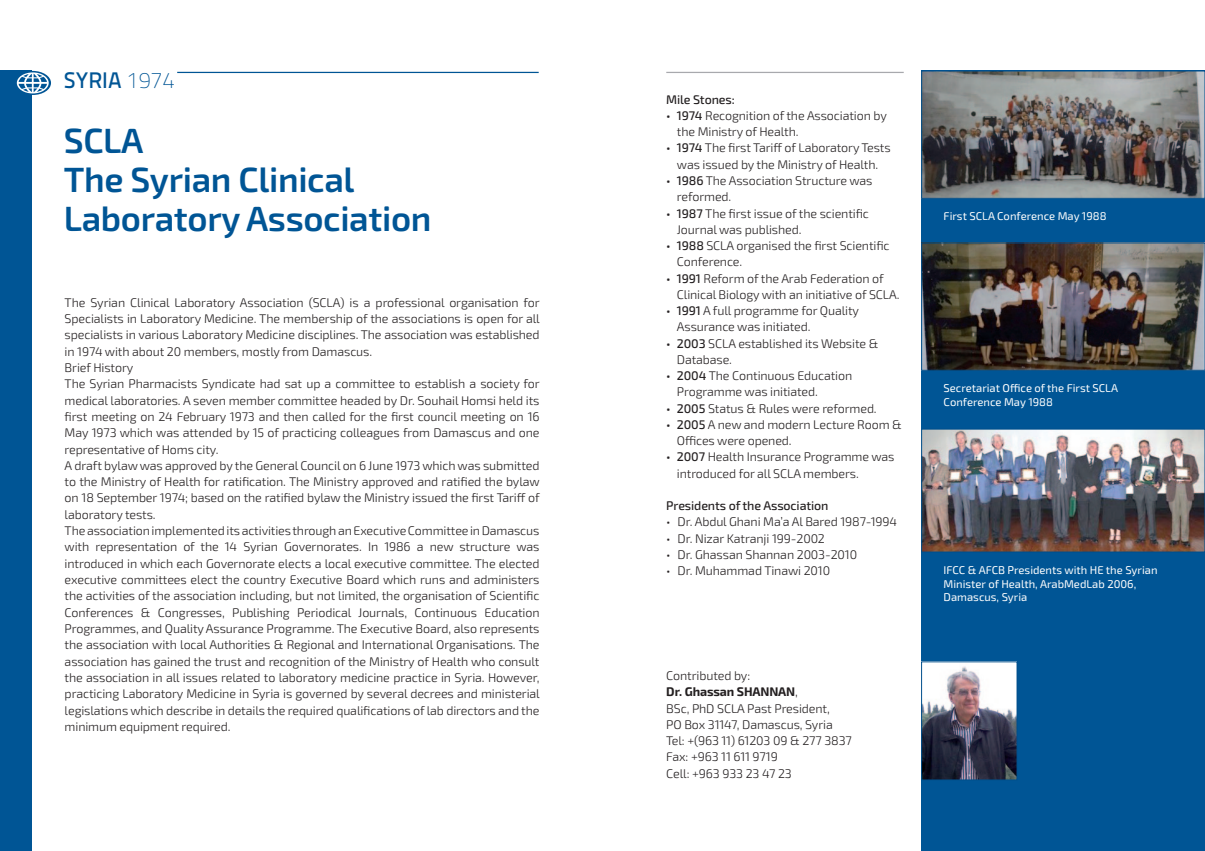
<style>
.page{position:relative;width:1205px;height:851px;background:#fff}
.page>*{position:absolute;margin:0;border:0;box-sizing:border-box;transform-origin:0 0}
.t1{font:600 35px/38.8px "Exo 2.0";letter-spacing:-.01em;color:#005595}
.t2{font:22.5px "Titillium Text 14 L 600 wt";color:#005595}
.t3{font:300 12.5px/16.4px "Exo 2.0";letter-spacing:-.01em;color:#231f20}
.t4{font:500 12.5px "Exo 2.0";letter-spacing:-.01em;color:#231f20}
.t5{font:11.25px/13.8px "Exo 2.0";color:#fff}
.s1{font-family:"Titillium Text 14 L";font-weight:700}
.s2{font-weight:500}
.s3{font-weight:700}
</style>
<div class="page">
<div style="left:921px;top:71px;width:284px;height:779px;background:#005595"></div>
<div style="left:0;top:71px;width:32px;height:779px;background:#005595"></div>
<svg style="left:15px;top:71px;width:36px;height:24px"></svg>
<svg style="left:17px;top:72px;width:32px;height:21px"></svg>
<hr style="left:177px;top:72px;width:362px;height:1px;background:#005595">
<hr style="left:666px;top:72px;width:238px;height:1px;background:#a8a9ad">
<img style="left:923px;top:73px;width:280px;height:123px">
<img style="left:923px;top:245px;width:280px;height:123px">
<div style="left:921px;top:243px;width:284px;height:127px;border:1px solid #004f8c"></div>
<img style="left:923px;top:431px;width:280px;height:119px">
<img style="left:923px;top:663px;width:92px;height:115px">
<div style="left:921px;top:661px;width:96px;height:119px;border:1px solid #004f8c"></div>
<h2 class="t2" style="left:64px;top:66px;width:112px">SYRIA <span class="s1">1974</span></h2>
<h1 class="t1" style="left:64px;top:122px;width:369px">SCLA<br>The Syrian Clinical<br>Laboratory Association</h1>
<p class="t3" style="left:65px;top:294px;width:477px">The Syrian Clinical Laboratory Association (SCLA) is a professional organisation for Specialists in Laboratory Medicine. The membership of the associations is open for all specialists in various Laboratory Medicine disciplines. The association was established in 1974 with about 20 members, mostly from Damascus.<br>Brief History<br>The Syrian Pharmacists Syndicate had sat up a committee to establish a society for medical laboratories. A seven member committee headed by Dr. Souhail Homsi held its first meeting on 24 February 1973 and then called for the first council meeting on 16<br>May 1973 which was attended by 15 of practicing colleagues from Damascus and one representative of Homs city.<br>A draft bylaw was approved by the General Council on 6 June 1973 which was submitted to the Ministry of Health for ratification. The Ministry approved and ratified the bylaw on 18 September 1974; based on the ratified bylaw the Ministry issued the first Tariff of laboratory tests.<br>The association implemented its activities through an Executive Committee in Damascus with representation of the 14 Syrian Governorates. In 1986 a new structure was introduced in which each Governorate elects a local executive committee. The elected executive committees elect the country Executive Board which runs and administers the activities of the association including, but not limited, the organisation of Scientific Conferences &amp; Congresses, Publishing Periodical Journals, Continuous Education Programmes, and Quality Assurance Programme. The Executive Board, also represents the association with local Authorities &amp; Regional and International Organisations. The association has gained the trust and recognition of the Ministry of Health who consult the association in all issues related to laboratory medicine practice in Syria. However, practicing Laboratory Medicine in Syria is governed by several decrees and ministerial legislations which describe in details the required qualifications of lab directors and the minimum equipment required.</p>
<p class="t4" style="left:666px;top:92px;width:70px">Mile Stones:</p>
<p class="t3" style="left:677px;top:108px;width:211px;text-indent:-11px"><span class="s2">• 1974</span> Recognition of the Association by the Ministry of Health.</p>
<p class="t3" style="left:666px;top:140px;width:226px;text-align:center"><span class="s2">• 1974</span> The first Tariff of Laboratory Tests was issued by the Ministry of Health.</p>
<p class="t3" style="left:677px;top:173px;width:197px;text-indent:-11px"><span class="s2">• 1986</span> The Association Structure was reformed.</p>
<p class="t3" style="left:677px;top:205px;width:194px;text-indent:-11px"><span class="s2">• 1987</span> The first issue of the scientific<br>Journal was published.</p>
<p class="t3" style="left:677px;top:238px;width:214px;text-indent:-11px"><span class="s2">• 1988</span> SCLA organised the first Scientific<br>Conference.</p>
<p class="t3" style="left:677px;top:270px;width:224px;text-indent:-11px"><span class="s2">• 1991</span> Reform of the Arab Federation of<br>Clinical Biology with an initiative of SCLA.</p>
<p class="t3" style="left:677px;top:303px;width:184px;text-indent:-11px"><span class="s2">• 1991</span> A full programme for Quality<br>Assurance was initiated.</p>
<p class="t3" style="left:677px;top:335px;width:203px;text-indent:-11px"><span class="s2">• 2003</span> SCLA established its Website &amp;<br>Database.</p>
<p class="t3" style="left:677px;top:368px;width:177px;text-indent:-11px"><span class="s2">• 2004</span> The Continuous Education<br>Programme was initiated.</p>
<p class="t3" style="left:666px;top:400px;width:212px"><span class="s2">• 2005</span> Status &amp; Rules were reformed.</p>
<p class="t3" style="left:677px;top:416px;width:226px;text-indent:-11px"><span class="s2">• 2005</span> A new and modern Lecture Room &amp;<br>Offices were opened.</p>
<p class="t3" style="left:677px;top:449px;width:219px;text-indent:-11px"><span class="s2">• 2007</span> Health Insurance Programme was introduced for all SCLA members.</p>
<p class="t4" style="left:666px;top:498px;width:164px">Presidents of the Association</p>
<p class="t3" style="left:666px;top:514px;width:232px">• Dr. Abdul Ghani Ma’a Al Bared 1987-1994</p>
<p class="t3" style="left:666px;top:530px;width:160px">• Dr. Nizar Katranji 199-2002</p>
<p class="t3" style="left:666px;top:546px;width:192px">• Dr. Ghassan Shannan 2003-2010</p>
<p class="t3" style="left:666px;top:563px;width:165px">• Dr. Muhammad Tinawi 2010</p>
<p class="t3" style="left:666px;top:667px;width:187px">Contributed by:<br><span class="s3">Dr. Ghassan SHANNAN</span>,<br>BSc, PhD SCLA Past President,<br>PO Box 31147, Damascus, Syria<br>Tel: +(963 11) 61203 09 &amp; 277 3837<br>Fax: +963 11 611 9719<br>Cell: +963 933 23 47 23</p>
<p class="t5" style="left:943px;top:209px;width:164px">First SCLA Conference May 1988</p>
<p class="t5" style="left:943px;top:381px;width:176px">Secretariat Office of the First SCLA<br>Conference May 1988</p>
<p class="t5" style="left:943px;top:563px;width:215px">IFCC &amp; AFCB Presidents with HE the Syrian<br>Minister of Health, ArabMedLab 2006,<br>Damascus, Syria</p>
</div>
